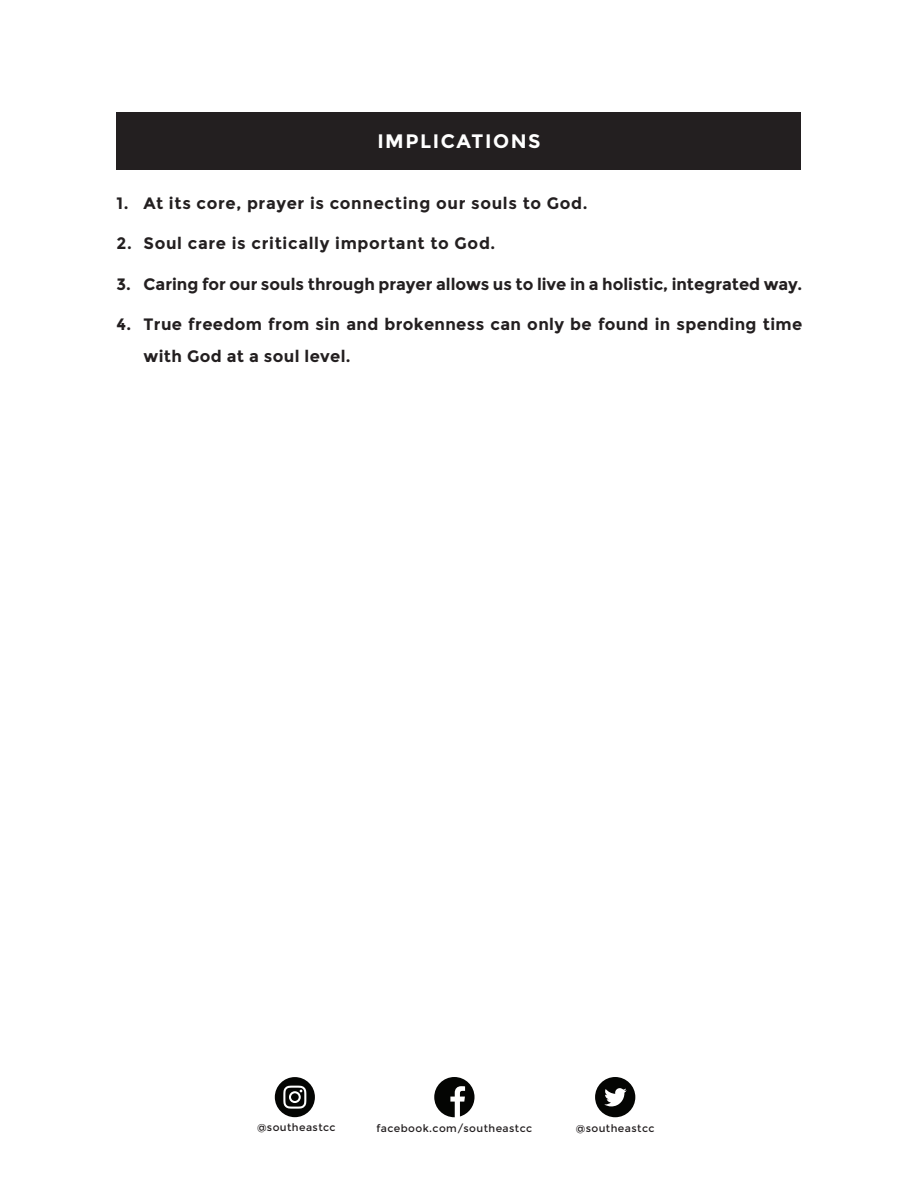
<style>
.page{position:relative;width:918px;height:1188px;background:#fff}
.page>*{position:absolute;margin:0;border:0;box-sizing:border-box;transform-origin:0 0}
.t1{font:700 19.5px "Montserrat";letter-spacing:.08em;color:#fff}
.t2{font:700 16.5px "Montserrat";letter-spacing:.04em;color:#231f20}
.t3{font:700 16.5px/31.5px "Montserrat";letter-spacing:.02em;color:#231f20}
.t4{font:700 16.5px "Montserrat";color:#231f20}
.t5{font:10.5px "Montserrat";letter-spacing:.04em;color:#231f20}
</style>
<div class="page">
<svg style="left:275px;top:1077px;width:40px;height:40px"></svg>
<svg style="left:434px;top:1077px;width:41px;height:40px"></svg>
<svg style="left:595px;top:1077px;width:40px;height:40px"></svg>
<div style="left:117px;top:113px;width:684px;height:57px;background:#231f20"></div>
<p class="t1" style="left:377px;top:129px;width:165px">IMPLICATIONS</p>
<p class="t2" style="left:117px;top:193px;width:473px">1. At its core, prayer is connecting our souls to God.</p>
<p class="t2" style="left:117px;top:234px;width:380px">2. Soul care is critically important to God.</p>
<p class="t4" style="left:117px;top:274px;width:687px">3. Caring for our souls through prayer allows us to live in a holistic, integrated way.</p>
<p class="t3" style="left:144px;top:309px;width:660px;text-indent:-27px">4. True freedom from sin and brokenness can only be found in spending time with God at a soul level.</p>
<p class="t5" style="left:257px;top:1121px;width:80px">@southeastcc</p>
<p class="t5" style="left:376px;top:1122px;width:157px">facebook.com/southeastcc</p>
<p class="t5" style="left:576px;top:1122px;width:80px">@southeastcc</p>
</div>
